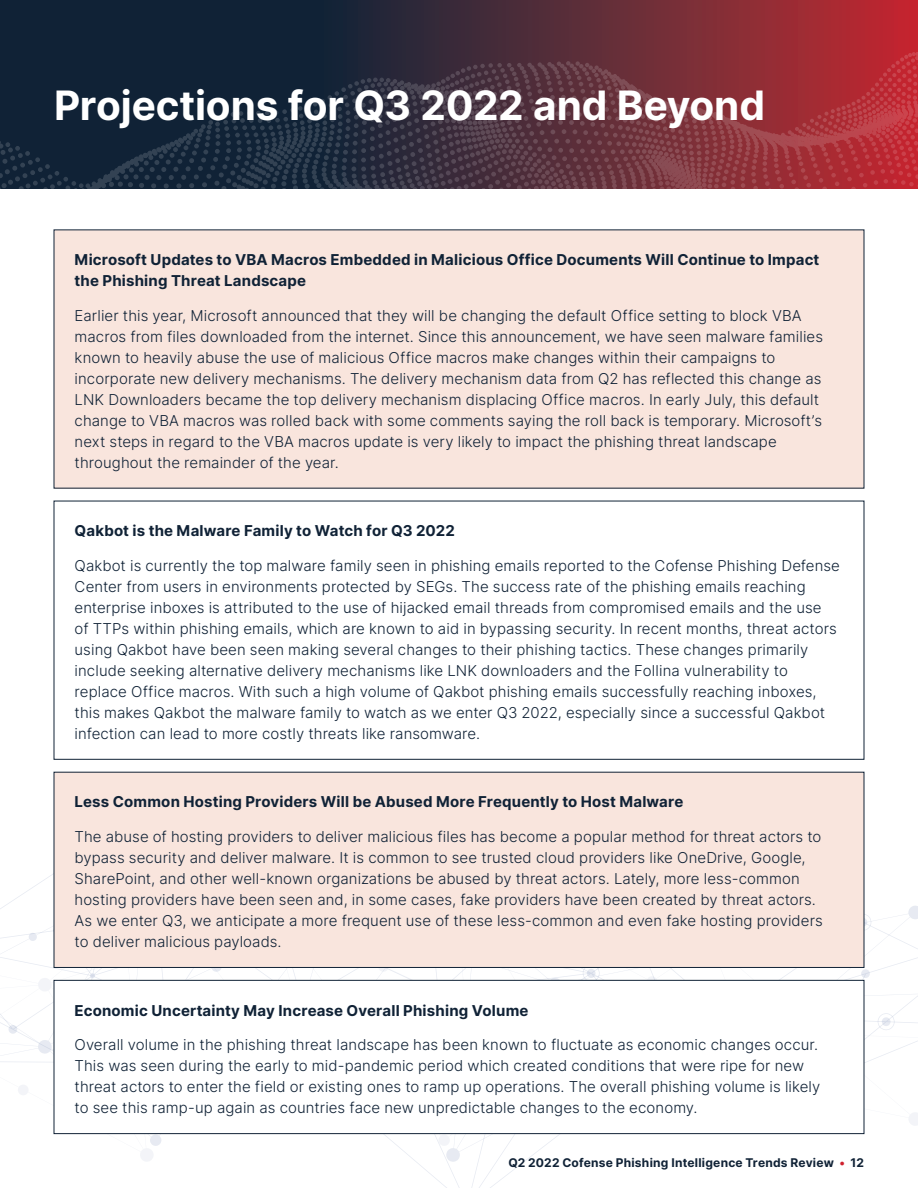
<style>
.page{position:relative;width:918px;height:1188px;background:#fff}
.page>*{position:absolute;margin:0;border:0;box-sizing:border-box;transform-origin:0 0}
.Q_Header{font:40.5px "Inter";letter-spacing:-.005em;color:#fff}
.Q_Body_Text{font:300 15px/21px "Inter";letter-spacing:.005em;color:#102236}
.Q_Body_Text-2{font:15px/21px "Inter";letter-spacing:.01em;color:#102236}
.t1{font:12px "Inter";letter-spacing:.02em;color:#102236}
.s1{color:#cf202e}
</style>
<div class="page">
<svg style="left:0;top:0;width:918px;height:61px;background:#462736"></svg>
<svg style="left:731px;top:52px;width:187px;height:137px;background:#a93038"></svg>
<svg style="left:0;top:61px;width:735px;height:128px;background:#392e3e"></svg>
<svg style="left:0;top:825px;width:918px;height:363px"></svg>
<svg style="left:861px;top:969px;width:9px;height:9px"></svg>
<svg style="left:9px;top:1025px;width:8px;height:9px"></svg>
<svg style="left:368px;top:968px;width:21px;height:4px"></svg>
<svg style="left:90px;top:973px;width:5px;height:5px"></svg>
<svg style="left:583px;top:968px;width:17px;height:12px"></svg>
<svg style="left:878px;top:1013px;width:17px;height:17px"></svg>
<svg style="left:864px;top:914px;width:7px;height:17px"></svg>
<div style="left:54px;top:230px;width:810px;height:258px;background:#f9e5dd"></div>
<div style="left:54px;top:772px;width:810px;height:195px;background:#f9e5dd"></div>
<div style="left:54px;top:772px;width:810px;height:196px;border:1px solid #102236"></div>
<div style="left:54px;top:980px;width:810px;height:154px;background:#fff"></div>
<div style="left:54px;top:980px;width:810px;height:154px;border:1px solid #102236"></div>
<div style="left:54px;top:501px;width:810px;height:259px;border:1px solid #102236"></div>
<p class="Q_Header" style="left:54px;top:76px;width:713px">Projections for Q3 2022 and Beyond</p>
<p class="Q_Body_Text-2" style="left:75px;top:249px;width:746px">Microsoft Updates to VBA Macros Embedded in Malicious Office Documents Will Continue to Impact the Phishing Threat Landscape</p>
<p class="Q_Body_Text" style="left:75px;top:304px;width:750px">Earlier this year, Microsoft announced that they will be changing the default Office setting to block VBA macros from files downloaded from the internet. Since this announcement, we have seen malware families known to heavily abuse the use of malicious Office macros make changes within their campaigns to incorporate new delivery mechanisms. The delivery mechanism data from Q2 has reflected this change as LNK Downloaders became the top delivery mechanism displacing Office macros. In early July, this default change to VBA macros was rolled back with some comments saying the roll back is temporary. Microsoft’s next steps in regard to the VBA macros update is very likely to impact the phishing threat landscape throughout the remainder of the year.</p>
<p class="Q_Body_Text-2" style="left:75px;top:520px;width:382px">Qakbot is the Malware Family to Watch for Q3 2022</p>
<p class="Q_Body_Text" style="left:75px;top:554px;width:767px">Qakbot is currently the top malware family seen in phishing emails reported to the Cofense Phishing Defense Center from users in environments protected by SEGs. The success rate of the phishing emails reaching enterprise inboxes is attributed to the use of hijacked email threads from compromised emails and the use<br>of TTPs within phishing emails, which are known to aid in bypassing security. In recent months, threat actors using Qakbot have been seen making several changes to their phishing tactics. These changes primarily include seeking alternative delivery mechanisms like LNK downloaders and the Follina vulnerability to replace Office macros. With such a high volume of Qakbot phishing emails successfully reaching inboxes, this makes Qakbot the malware family to watch as we enter Q3 2022, especially since a successful Qakbot infection can lead to more costly threats like ransomware.</p>
<p class="Q_Body_Text-2" style="left:75px;top:791px;width:610px">Less Common Hosting Providers Will be Abused More Frequently to Host Malware</p>
<p class="Q_Body_Text" style="left:75px;top:826px;width:750px">The abuse of hosting providers to deliver malicious files has become a popular method for threat actors to bypass security and deliver malware. It is common to see trusted cloud providers like OneDrive, Google, SharePoint, and other well-known organizations be abused by threat actors. Lately, more less-common hosting providers have been seen and, in some cases, fake providers have been created by threat actors.<br>As we enter Q3, we anticipate a more frequent use of these less-common and even fake hosting providers to deliver malicious payloads.</p>
<p class="Q_Body_Text-2" style="left:75px;top:999px;width:455px">Economic Uncertainty May Increase Overall Phishing Volume</p>
<p class="Q_Body_Text" style="left:75px;top:1034px;width:747px">Overall volume in the phishing threat landscape has been known to fluctuate as economic changes occur.<br>This was seen during the early to mid-pandemic period which created conditions that were ripe for new threat actors to enter the field or existing ones to ramp up operations. The overall phishing volume is likely to see this ramp-up again as countries face new unpredictable changes to the economy.</p>
<p class="t1" style="left:508px;top:1154px;width:357px">Q2 2022 Cofense Phishing Intelligence Trends Review <span class="s1">•</span> 12</p>
</div>
